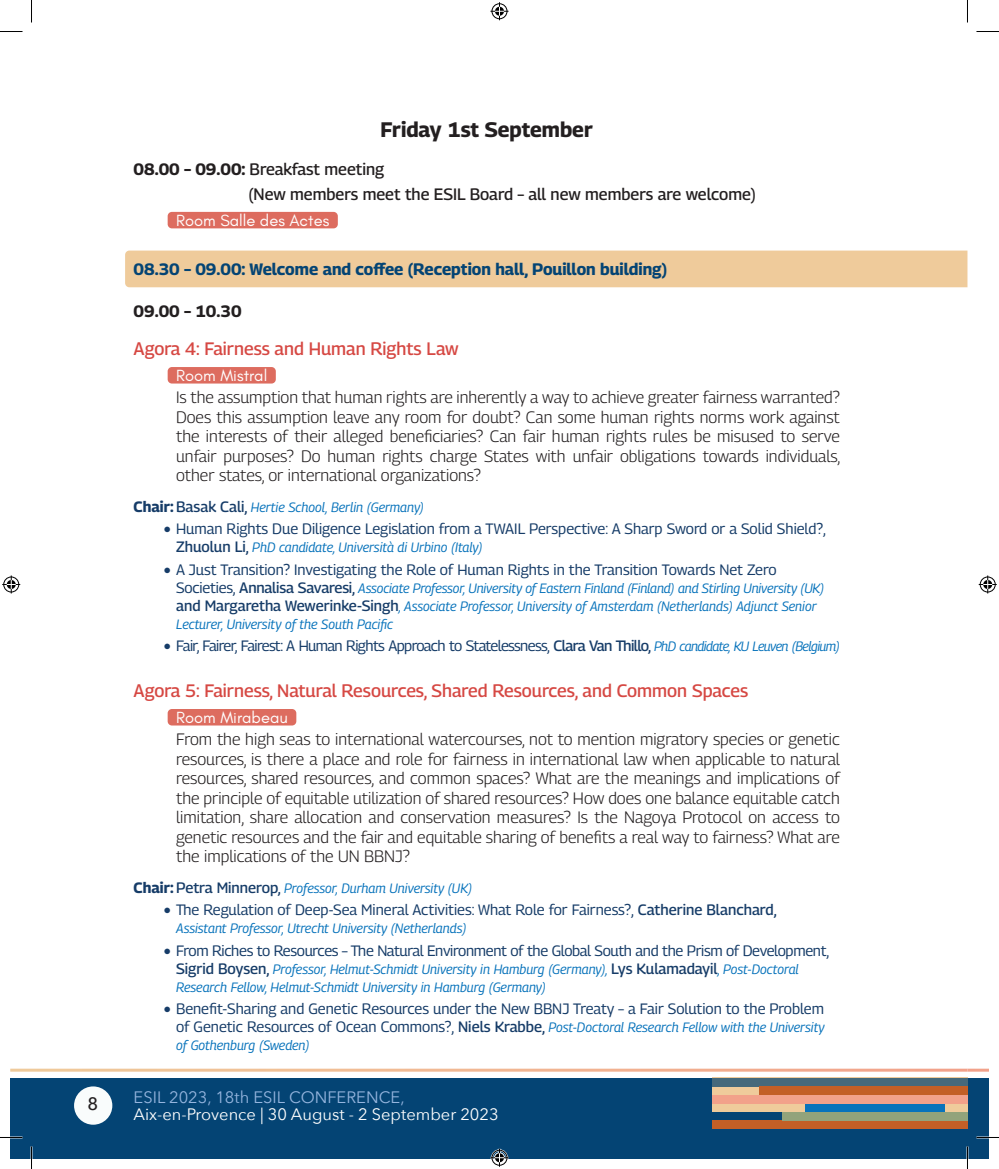
<style>
.page{position:relative;width:999px;height:1169px;background:#fff}
.page>*{position:absolute;margin:0;border:0;box-sizing:border-box;transform-origin:0 0}
.DATE1{font:700 21px "Georama";color:#231f20}
.AGORA{font:500 18px "Georama";color:#d64843}
.t1{font:500 18px "Avenir Next";color:#231f20}
.description{font:300 16.5px/19.5px "Georama";color:#231f20;text-align:justify}
.HOUR1{font:500 16.5px "Georama";color:#231f20}
.Titre_2L{font:700 16.5px "Georama";color:#044474}
.ROOM{font:16.5px "Glacial Indifference";color:#fff}
.t2{font:16.5px "Avenir Next";color:#fff}
.t3{font:16.5px "Avenir Next";color:#95b5de}
.HOUR1-2{font:700 16.5px "Georama";color:#231f20}
.t4{font:15px "Georama";letter-spacing:-.005em;color:#163c68}
.t5{font:15px "Georama";letter-spacing:-.04em;color:#163c68}
.Chair1{font:italic 13.5px/18px "Georama";color:#0873bb}
.s1{font-weight:700}
.s2{font-weight:700;font-style:normal;font-size:15px;color:#163c68}
.s3{font-weight:500;font-style:normal;font-size:15px;color:#163c68}
.s4{font-style:normal;font-size:15px;color:#163c68}
.s5{font-weight:500}
.s6{font-style:italic;font-size:13.5px;color:#0873bb}
</style>
<div class="page">
<div style="left:10px;top:1077px;width:957px;height:81px;background:#044474"></div>
<div style="left:967px;top:1077px;width:21px;height:81px;background:#044474"></div>
<div style="left:74px;top:1086px;width:38px;height:38px;background:#f9fcfc;border-radius:50%"></div>
<div style="left:712px;top:1120px;width:255px;height:9px;background:#c35f26"></div>
<div style="left:712px;top:1077px;width:255px;height:35px;background:#efcb9b"></div>
<div style="left:781px;top:1111px;width:186px;height:9px;background:#92a37b"></div>
<div style="left:712px;top:1077px;width:255px;height:9px;background:#46697b"></div>
<div style="left:805px;top:1103px;width:140px;height:9px;background:#0873bb"></div>
<div style="left:758px;top:1086px;width:209px;height:8px;background:#c35f26"></div>
<div style="left:712px;top:1094px;width:255px;height:9px;background:#f2a18a"></div>
<div style="left:168px;top:212px;width:170px;height:16px;background:#dd6c5f;border-radius:4px"></div>
<div style="left:125px;top:250px;width:842px;height:37px;background:#efcb9b"></div>
<div style="left:168px;top:367px;width:108px;height:16px;background:#dd6c5f;border-radius:4px"></div>
<div style="left:168px;top:709px;width:128px;height:16px;background:#dd6c5f;border-radius:4px"></div>
<hr style="left:0;top:1136px;width:22px;height:2px;background:#fff">
<hr style="left:976px;top:1136px;width:22px;height:2px;background:#fff">
<hr style="left:966px;top:1146px;width:2px;height:23px;background:#fff">
<svg style="left:0;top:31px;width:22px;height:1px"></svg>
<svg style="left:976px;top:31px;width:22px;height:1px"></svg>
<svg style="left:0;top:1137px;width:22px;height:1px"></svg>
<svg style="left:976px;top:1137px;width:22px;height:1px"></svg>
<svg style="left:31px;top:0;width:1px;height:23px"></svg>
<svg style="left:31px;top:1146px;width:1px;height:23px"></svg>
<svg style="left:967px;top:0;width:1px;height:23px"></svg>
<svg style="left:967px;top:1146px;width:1px;height:23px"></svg>
<svg style="left:490px;top:2px;width:18px;height:18px"></svg>
<svg style="left:490px;top:1148px;width:18px;height:18px"></svg>
<svg style="left:2px;top:575px;width:18px;height:18px"></svg>
<svg style="left:978px;top:575px;width:18px;height:18px"></svg>
<p class="t1" style="left:87px;top:1088px;width:12px">8</p>
<p class="DATE1" style="left:380px;top:114px;width:214px">Friday 1st September</p>
<p class="HOUR1" style="left:134px;top:157px;width:252px"><span class="s1">08.00 – 09.00:</span> Breakfast meeting</p>
<p class="HOUR1" style="left:248px;top:182px;width:509px">(New members meet the ESIL Board – all new members are welcome)</p>
<p class="ROOM" style="left:176px;top:211px;width:155px">Room Salle des Actes</p>
<p class="Titre_2L" style="left:134px;top:257px;width:535px">08.30 – 09.00: Welcome and coffee (Reception hall, Pouillon building)</p>
<p class="HOUR1-2" style="left:134px;top:299px;width:109px">09.00 – 10.30</p>
<p class="AGORA" style="left:134px;top:336px;width:326px">Agora 4: Fairness and Human Rights Law</p>
<p class="ROOM" style="left:176px;top:366px;width:93px">Room Mistral</p>
<p class="description" style="left:176px;top:387px;width:665px">Is the assumption that human rights are inherently a way to achieve greater fairness warranted?<br>Does this assumption leave any room for doubt? Can some human rights norms work against the interests of their alleged beneficiaries? Can fair human rights rules be misused to serve unfair purposes? Do human rights charge States with unfair obligations towards individuals, other states, or international organizations?</p>
<p class="Chair1" style="left:134px;top:498px;width:292px"><span class="s2">Chair:</span> <span class="s3">Basak Cali,</span> Hertie School, Berlin (Germany)</p>
<p class="t4" style="left:163px;top:518px;width:664px">● Human Rights Due Diligence Legislation from a TWAIL Perspective: A Sharp Sword or a Solid Shield?,</p>
<p class="Chair1" style="left:176px;top:538px;width:308px"><span class="s3">Zhuolun Li,</span> PhD candidate, Università di Urbino (Italy)</p>
<p class="t4" style="left:163px;top:558px;width:614px">● A Just Transition? Investigating the Role of Human Rights in the Transition Towards Net Zero</p>
<p class="Chair1" style="left:176px;top:578px;width:649px"><span class="s4">Societies,</span> <span class="s3">Annalisa Savaresi,</span> Associate Professor, University of Eastern Finland (Finland) and Stirling University (UK) <span class="s3">and Margaretha Wewerinke-Singh</span>, Associate Professor, University of Amsterdam (Netherlands) Adjunct Senior<br>Lecturer, University of the South Pacific</p>
<p class="t5" style="left:163px;top:634px;width:678px">● Fair, Fairer, Fairest: A Human Rights Approach to Statelessness, <span class="s5">Clara Van Thillo,</span> <span class="s6">PhD candidate, KU Leuven (Belgium)</span></p>
<p class="AGORA" style="left:134px;top:678px;width:616px">Agora 5: Fairness, Natural Resources, Shared Resources, and Common Spaces</p>
<p class="ROOM" style="left:176px;top:708px;width:113px">Room Mirabeau</p>
<p class="description" style="left:176px;top:729px;width:665px">From the high seas to international watercourses, not to mention migratory species or genetic resources, is there a place and role for fairness in international law when applicable to natural resources, shared resources, and common spaces? What are the meanings and implications of the principle of equitable utilization of shared resources? How does one balance equitable catch limitation, share allocation and conservation measures? Is the Nagoya Protocol on access to genetic resources and the fair and equitable sharing of benefits a real way to fairness? What are the implications of the UN BBNJ?</p>
<p class="Chair1" style="left:134px;top:879px;width:340px"><span class="s2">Chair:</span> <span class="s3">Petra Minnerop,</span> Professor, Durham University (UK)</p>
<p class="t4" style="left:163px;top:899px;width:614px">● The Regulation of Deep-Sea Mineral Activities: What Role for Fairness?, <span class="s5">Catherine Blanchard,</span></p>
<p class="Chair1" style="left:176px;top:919px;width:292px">Assistant Professor, Utrecht University (Netherlands)</p>
<p class="t4" style="left:163px;top:939px;width:667px">● From Riches to Resources – The Natural Environment of the Global South and the Prism of Development,</p>
<p class="Chair1" style="left:176px;top:959px;width:624px"><span class="s3">Sigrid Boysen,</span> Professor, Helmut-Schmidt University in Hamburg (Germany), <span class="s3">Lys Kulamadayil</span>, Post‑Doctoral<br>Research Fellow, Helmut-Schmidt University in Hamburg (Germany)</p>
<p class="t4" style="left:163px;top:997px;width:662px">● Benefit-Sharing and Genetic Resources under the New BBNJ Treaty – a Fair Solution to the Problem</p>
<p class="Chair1" style="left:176px;top:1017px;width:649px"><span class="s4">of Genetic Resources of Ocean Commons?,</span> <span class="s3">Niels Krabbe,</span> Post-Doctoral Research Fellow with the University of Gothenburg (Sweden)</p>
<p class="t3" style="left:134px;top:1083px;width:272px">ESIL 2023, 18th ESIL CONFERENCE,</p>
<p class="t2" style="left:134px;top:1100px;width:366px">Aix-en-Provence | 30 August - 2 September 2023</p>
</div>
